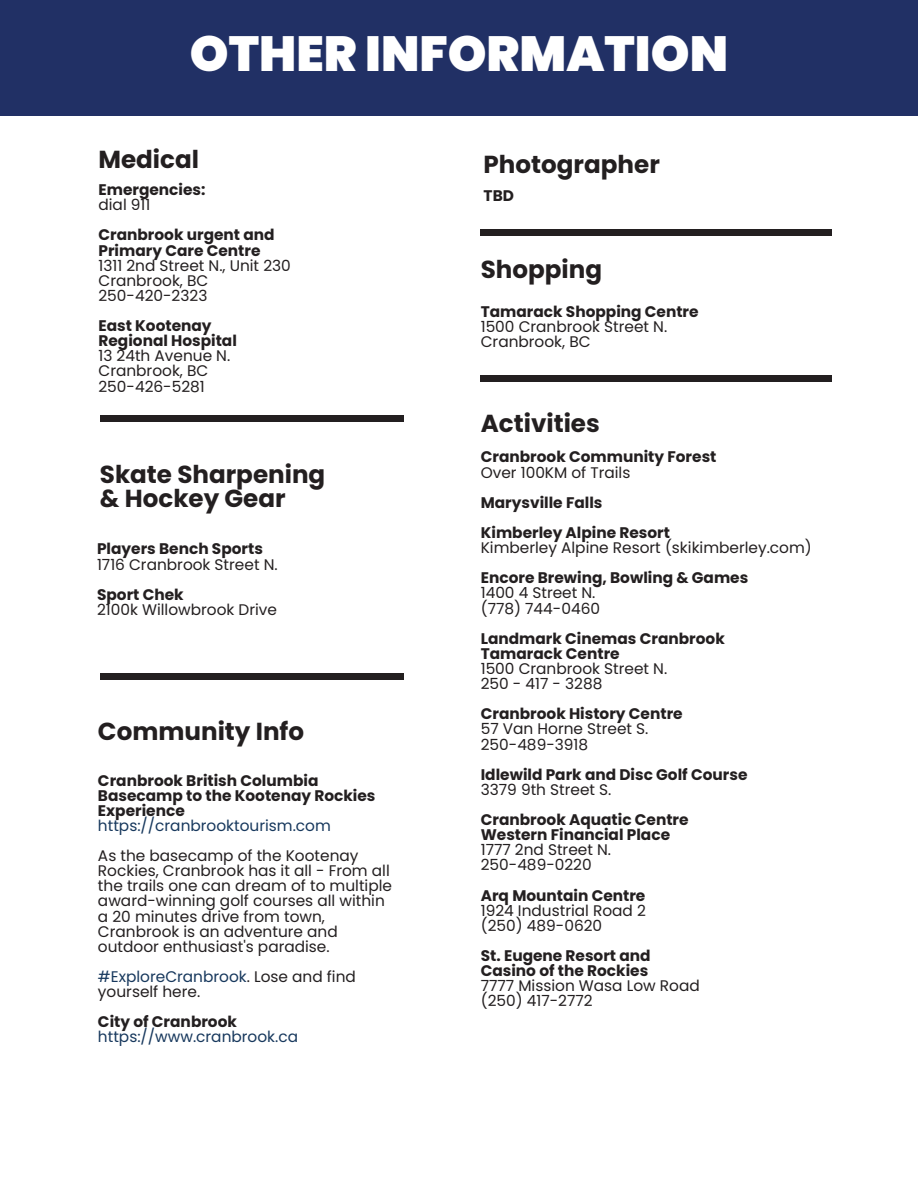
<style>
.page{position:relative;width:918px;height:1188px;background:#fff}
.page>*{position:absolute;margin:0;border:0;box-sizing:border-box;transform-origin:0 0}
.t1{font:900 49.35px "Poppins";color:#fff}
.t2{font:700 24.6px/24.3px "Poppins";color:#231f20}
.t3{font:15.3px/15.1px "Poppins";color:#231f20}
.t4{font:700 15.3px/15.1px "Poppins";color:#231f20}
.t5{font:15.3px "Poppins";color:#17385d}
.s1{color:#17385d}
</style>
<div class="page">
<div style="left:0;top:0;width:918px;height:116px;background:#213065"></div>
<div style="left:100px;top:416px;width:303px;height:6px;background:#231f20"></div>
<div style="left:100px;top:673px;width:303px;height:6px;background:#231f20"></div>
<div style="left:481px;top:230px;width:351px;height:6px;background:#231f20"></div>
<div style="left:481px;top:375px;width:351px;height:7px;background:#231f20"></div>
<h1 class="t1" style="left:190px;top:25px;width:540px">OTHER INFORMATION</h1>
<h2 class="t2" style="left:99px;top:148px;width:102px">Medical</h2>
<p class="t4" style="left:99px;top:182px;width:109px">Emergencies:</p>
<p class="t3" style="left:99px;top:197px;width:53px">dial 911</p>
<p class="t4" style="left:99px;top:228px;width:178px">Cranbrook urgent and<br>Primary Care Centre</p>
<p class="t3" style="left:99px;top:258px;width:194px">1311 2nd Street N., Unit 230<br>Cranbrook, BC<br>250-420-2323</p>
<p class="t4" style="left:99px;top:318px;width:140px">East Kootenay<br>Regional Hospital</p>
<p class="t3" style="left:99px;top:349px;width:133px">13 24th Avenue N.<br>Cranbrook, BC<br>250-426-5281</p>
<h2 class="t2" style="left:100px;top:462px;width:227px">Skate Sharpening &amp; Hockey Gear</h2>
<p class="t4" style="left:97px;top:542px;width:167px">Players Bench Sports</p>
<p class="t3" style="left:97px;top:557px;width:182px">1716 Cranbrook Street N.</p>
<p class="t4" style="left:97px;top:587px;width:88px">Sport Chek</p>
<p class="t3" style="left:97px;top:602px;width:181px">2100k Willowbrook Drive</p>
<h2 class="t2" style="left:98px;top:720px;width:208px">Community Info</h2>
<p class="t4" style="left:98px;top:773px;width:279px">Cranbrook British Columbia<br>Basecamp to the Kootenay Rockies<br>Experience</p>
<p class="t5" style="left:98px;top:817px;width:234px">https://cranbrooktourism.com</p>
<p class="t3" style="left:98px;top:848px;width:296px">As the basecamp of the Kootenay Rockies, Cranbrook has it all - From all the trails one can dream of to multiple award-winning golf courses all within a 20 minutes drive from town, Cranbrook is an adventure and outdoor enthusiast's paradise.</p>
<p class="t3" style="left:98px;top:969px;width:259px"><span class="s1">#ExploreCranbrook</span>. Lose and find yourself here.</p>
<p class="t4" style="left:98px;top:1014px;width:141px">City of Cranbrook</p>
<p class="t5" style="left:98px;top:1028px;width:202px">https://www.cranbrook.ca</p>
<h2 class="t2" style="left:484px;top:153px;width:178px">Photographer</h2>
<p class="t4" style="left:484px;top:189px;width:32px">TBD</p>
<h2 class="t2" style="left:481px;top:257px;width:123px">Shopping</h2>
<p class="t4" style="left:481px;top:304px;width:219px">Tamarack Shopping Centre</p>
<p class="t3" style="left:481px;top:319px;width:188px">1500 Cranbrook Street N.<br>Cranbrook, BC</p>
<h2 class="t2" style="left:481px;top:412px;width:121px">Activities</h2>
<p class="t4" style="left:481px;top:450px;width:237px">Cranbrook Community Forest</p>
<p class="t3" style="left:481px;top:465px;width:151px">Over 100KM of Trails</p>
<p class="t4" style="left:481px;top:487px;width:191px;line-height:30.2px">Marysville Falls<br>Kimberley Alpine Resort</p>
<p class="t3" style="left:481px;top:540px;width:333px">Kimberley Alpine Resort (skikimberley.com)</p>
<p class="t4" style="left:481px;top:570px;width:269px">Encore Brewing, Bowling &amp; Games</p>
<p class="t3" style="left:481px;top:586px;width:121px">1400 4 Street N. (778) 744-0460</p>
<p class="t4" style="left:481px;top:631px;width:246px">Landmark Cinemas Cranbrook<br>Tamarack Centre</p>
<p class="t3" style="left:481px;top:661px;width:188px">1500 Cranbrook Street N.<br>250 - 417 - 3288</p>
<p class="t4" style="left:481px;top:706px;width:203px">Cranbrook History Centre</p>
<p class="t3" style="left:481px;top:722px;width:169px">57 Van Horne Street S.<br>250-489-3918</p>
<p class="t4" style="left:481px;top:767px;width:268px">Idlewild Park and Disc Golf Course</p>
<p class="t3" style="left:481px;top:782px;width:132px">3379 9th Street S.</p>
<p class="t4" style="left:481px;top:812px;width:209px">Cranbrook Aquatic Centre<br>Western Financial Place</p>
<p class="t3" style="left:481px;top:842px;width:132px">1777 2nd Street N.<br>250-489-0220</p>
<p class="t4" style="left:481px;top:888px;width:166px">Arq Mountain Centre</p>
<p class="t3" style="left:481px;top:903px;width:167px">1924 Industrial Road 2 (250) 489-0620</p>
<p class="t4" style="left:481px;top:948px;width:171px">St. Eugene Resort and<br>Casino of the Rockies</p>
<p class="t3" style="left:481px;top:978px;width:221px">7777 Mission Wasa Low Road (250) 417-2772</p>
</div>
